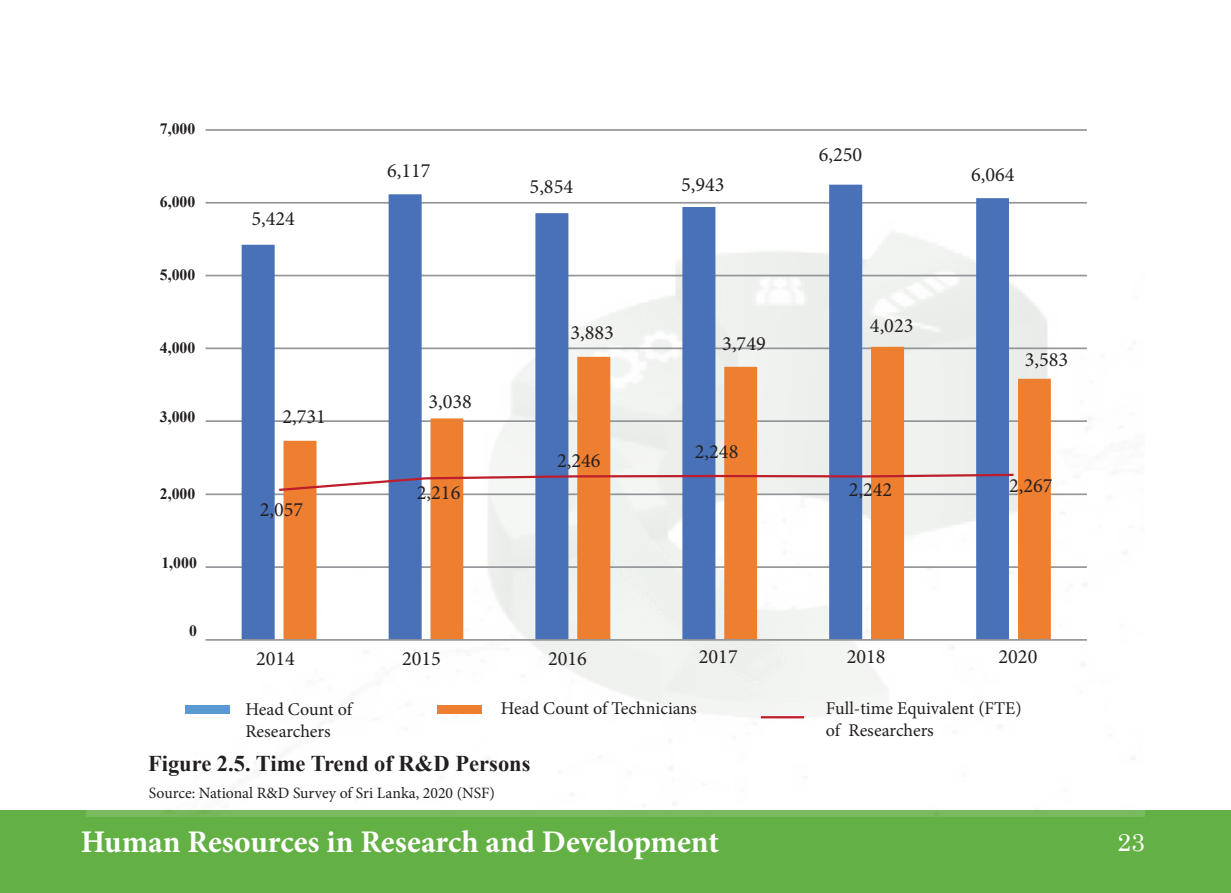
<style>
.page{position:relative;width:1231px;height:893px;background:#fff}
.page>*{position:absolute;margin:0;border:0;box-sizing:border-box;transform-origin:0 0}
.t1{font:700 31.5px "Minion Pro";color:#fff}
.t2{font:24.75px "Century Schoolbook";color:#fff}
.t3{font:700 22.5px "Times New Roman";color:#231f20}
.t4{font:20.25px "Minion Pro";color:#231f20}
.t5{font:18px/21.6px "Minion Pro";color:#231f20}
.t6{font:15.75px "Minion Pro";color:#231f20}
.t7{font:700 15.75px "Times New Roman";color:#231f20}
</style>
<div class="page">
<div style="left:0;top:811px;width:1231px;height:82px;background:#63b045"></div>
<img style="left:87px;top:129px;width:1057px;height:687px">
<hr style="left:206px;top:129px;width:881px;height:2px;background:#939598">
<hr style="left:206px;top:202px;width:881px;height:2px;background:#939598">
<hr style="left:206px;top:275px;width:881px;height:1px;background:#939598">
<hr style="left:206px;top:347px;width:881px;height:2px;background:#939598">
<hr style="left:206px;top:420px;width:881px;height:2px;background:#939598">
<hr style="left:206px;top:493px;width:881px;height:2px;background:#939598">
<hr style="left:206px;top:566px;width:881px;height:2px;background:#939598">
<svg style="left:242px;top:185px;width:767px;height:454px"></svg>
<svg style="left:283px;top:347px;width:768px;height:292px"></svg>
<hr style="left:206px;top:639px;width:881px;height:2px;background:#939598">
<svg style="left:277px;top:473px;width:739px;height:19px"></svg>
<div style="left:185px;top:706px;width:45px;height:8px;background:#5b99d2"></div>
<div style="left:437px;top:705px;width:45px;height:9px;background:#ee7e30"></div>
<hr style="left:761px;top:716px;width:43px;height:2px;background:#be1d2c">
<p class="t7" style="left:160px;top:117px;width:37px">7,000</p>
<p class="t7" style="left:160px;top:190px;width:37px">6,000</p>
<p class="t7" style="left:160px;top:263px;width:37px">5,000</p>
<p class="t7" style="left:160px;top:337px;width:37px">4,000</p>
<p class="t7" style="left:160px;top:406px;width:37px">3,000</p>
<p class="t7" style="left:160px;top:482px;width:37px">2,000</p>
<p class="t7" style="left:161px;top:552px;width:37px">1,000</p>
<p class="t7" style="left:189px;top:619px;width:9px">0</p>
<p class="t4" style="left:251px;top:205px;width:45px">5,424</p>
<p class="t4" style="left:282px;top:403px;width:45px">2,731</p>
<p class="t4" style="left:260px;top:496px;width:45px">2,057</p>
<p class="t4" style="left:387px;top:157px;width:45px">6,117</p>
<p class="t4" style="left:429px;top:388px;width:45px">3,038</p>
<p class="t4" style="left:417px;top:479px;width:45px">2,216</p>
<p class="t4" style="left:530px;top:172px;width:45px">5,854</p>
<p class="t4" style="left:571px;top:319px;width:45px">3,883</p>
<p class="t4" style="left:557px;top:447px;width:45px">2,246</p>
<p class="t4" style="left:681px;top:171px;width:45px">5,943</p>
<p class="t4" style="left:722px;top:330px;width:45px">3,749</p>
<p class="t4" style="left:695px;top:438px;width:45px">2,248</p>
<p class="t4" style="left:819px;top:141px;width:45px">6,250</p>
<p class="t4" style="left:870px;top:312px;width:45px">4,023</p>
<p class="t4" style="left:849px;top:476px;width:45px">2,242</p>
<p class="t4" style="left:971px;top:161px;width:45px">6,064</p>
<p class="t4" style="left:1025px;top:346px;width:45px">3,583</p>
<p class="t4" style="left:1009px;top:472px;width:45px">2,267</p>
<p class="t4" style="left:998px;top:643px;width:40px">2020</p>
<p class="t4" style="left:256px;top:645px;width:40px">2014</p>
<p class="t4" style="left:402px;top:645px;width:40px">2015</p>
<p class="t4" style="left:548px;top:645px;width:40px">2016</p>
<p class="t4" style="left:699px;top:643px;width:40px">2017</p>
<p class="t4" style="left:847px;top:643px;width:40px">2018</p>
<p class="t5" style="left:245px;top:699px;width:108px">Head Count of<br>Researchers</p>
<p class="t5" style="left:501px;top:697px;width:198px">Head Count of Technicians</p>
<p class="t5" style="left:826px;top:697px;width:197px">Full-time Equivalent (FTE) of Researchers</p>
<p class="t3" style="left:148px;top:747px;width:384px">Figure 2.5. Time Trend of R&amp;D Persons</p>
<p class="t6" style="left:149px;top:783px;width:348px">Source: National R&amp;D Survey of Sri Lanka, 2020 (NSF)</p>
<h1 class="t1" style="left:81px;top:820px;width:640px">Human Resources in Research and Development</h1>
<p class="t2" style="left:1118px;top:822px;width:29px">23</p>
</div>
